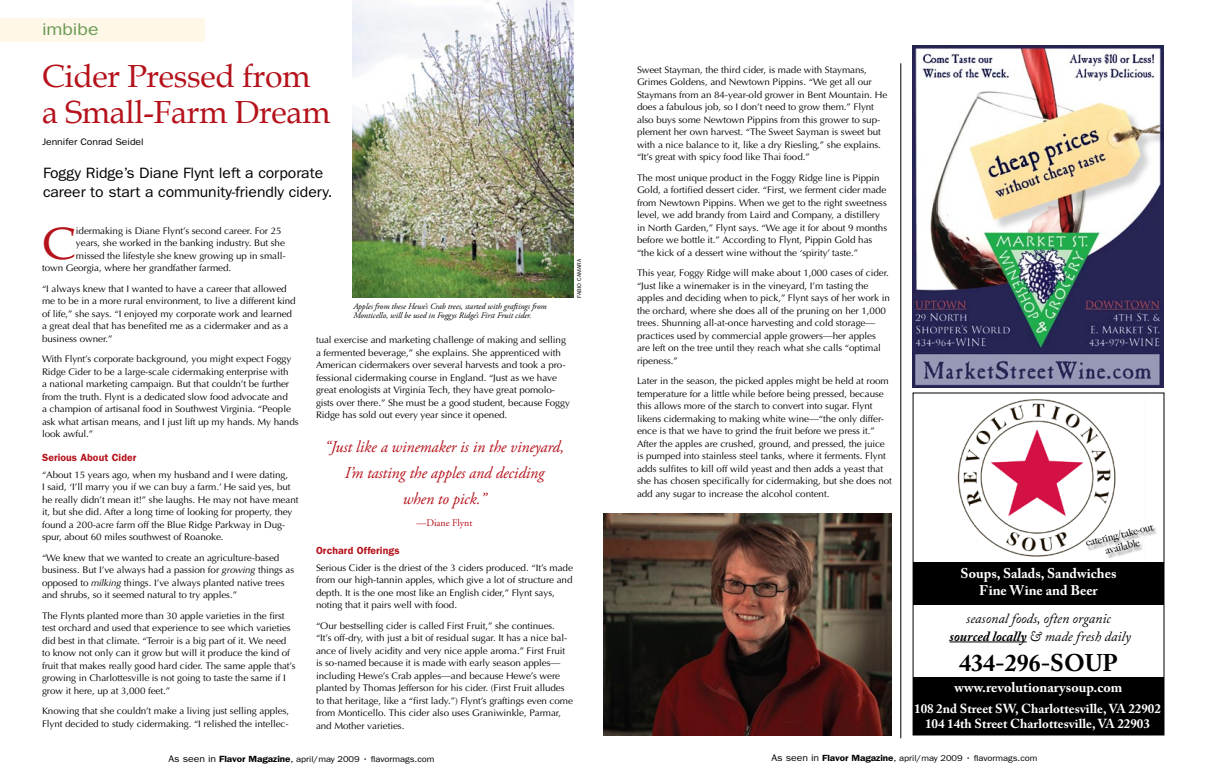
<style>
.page{position:relative;width:1206px;height:783px;background:#fff}
.page>*{position:absolute;margin:0;border:0;box-sizing:border-box;transform-origin:0 0}
.t1{font:45.3px "Book Antiqua";color:#b5121b;scale:1.04 1}
.t2{font:32px/36px "Book Antiqua";letter-spacing:-.01em;color:#b5121b}
.t3{font:700 24px "Adobe Caslon Pro";color:#000}
.t4{font:17px "ITC Franklin Gothic Std";letter-spacing:-.005em;color:#689953;scale:1.15 1}
.t5{font:italic 16.5px/26px "Adobe Garamond Pro";letter-spacing:-.005em;color:#b5121b;text-align:center}
.t6{font:15px/19px "ITC Franklin Gothic Std";letter-spacing:-.005em;color:#000;scale:1.05 1}
.t7{font:700 14px/16.8px "Adobe Caslon Pro";color:#fff;text-align:center}
.t8{font:italic 14px/18px "Adobe Caslon Pro";color:#000;text-align:center}
.t9{font:700 13px/15.6px "Adobe Caslon Pro";color:#fff;text-align:center}
.t10{font:600 10.4px "Franklin Gothic";letter-spacing:.01em;color:#b5121b}
.t11{font:10.2px "Adobe Garamond";color:#b5121b}
.t12{font:500 10px/12px "Big Caslon";color:#000;text-align:center}
.t13{font:9.5px/12.5px "Optima";letter-spacing:-.01em;color:#000;scale:1.04 1}
.t14{font:9.5px "ITC Franklin Gothic Std";letter-spacing:-.005em;color:#000;scale:1.1 1}
.t15{font:italic 8.5px/9px "Adobe Garamond Pro";letter-spacing:-.005em;color:#000}
.t16{font:8.5px "ITC Franklin Gothic Std";letter-spacing:-.005em;color:#000;scale:1.1 1}
.t17{font:5.6px "ITC Franklin Gothic Std";letter-spacing:-.005em;color:#000}
.s1{font-style:italic}
.s2{font-weight:700}
.s3{font-size:9.5px}
.s4{font-family:"Franklin Gothic";font-weight:600;font-size:9px}
.s5{font-size:9px}
</style>
<div class="page">
<img style="left:353px;top:0;width:220px;height:298px">
<div style="left:0;top:18px;width:204px;height:24px;background:#fff7e7"></div>
<hr style="left:901px;top:63px;width:1px;height:675px;background:#000">
<img style="left:957px;top:399px;width:159px;height:158px">
<div style="left:913px;top:678px;width:251px;height:57px;background:#000"></div>
<div style="left:913px;top:562px;width:251px;height:42px;background:#000"></div>
<div style="left:1086px;top:526px;width:72px;height:33px;background:#000;opacity:.46"></div>
<hr style="left:950px;top:642px;width:77px;height:1px;background:#000">
<div style="left:913px;top:393px;width:251px;height:342px;border:1px solid #000"></div>
<img style="left:913px;top:46px;width:251px;height:342px">
<img style="left:603px;top:514px;width:289px;height:221px">
<h3 class="t4" style="left:42px;top:19px;width:51px">imbibe</h3>
<h2 class="t2" style="left:42px;top:58px;width:290px">Cider Pressed from a Small-Farm Dream</h2>
<p class="t14" style="left:42px;top:136px;width:94px">Jennifer Conrad Seidel</p>
<h3 class="t6" style="left:43px;top:163px;width:277px">Foggy Ridge’s Diane Flynt left a corporate career to start a community-friendly cidery.</h3>
<h1 class="t1" style="left:42px;top:212px;width:34px">C</h1>
<p class="t13" style="left:76px;top:224px;width:199px">idermaking is Diane Flynt’s second career. For 25</p>
<p class="t13" style="left:76px;top:237px;width:202px">years, she worked in the banking industry. But she</p>
<p class="t13" style="left:76px;top:249px;width:203px">missed the lifestyle she knew growing up in small-</p>
<p class="t13" style="left:42px;top:262px;width:183px">town Georgia, where her grandfather farmed.</p>
<p class="t13" style="left:42px;top:282px;width:246px">“I always knew that I wanted to have a career that allowed me to be in a more rural environment, to live a different kind of life,” she says. “I enjoyed my corporate work and learned a great deal that has benefited me as a cidermaker and as a business owner.”</p>
<p class="t13" style="left:42px;top:353px;width:248px">With Flynt’s corporate background, you might expect Foggy Ridge Cider to be a large-scale cidermaking enterprise with<br>a national marketing campaign. But that couldn’t be further from the truth. Flynt is a dedicated slow food advocate and<br>a champion of artisanal food in Southwest Virginia. “People ask what artisan means, and I just lift up my hands. My hands look awful.”</p>
<p class="t10" style="left:42px;top:451px;width:96px">Serious About Cider</p>
<p class="t13" style="left:42px;top:468px;width:248px">“About 15 years ago, when my husband and I were dating,<br>I said, ‘I’ll marry you if we can buy a farm.’ He said yes, but he really didn’t mean it!” she laughs. He may not have meant it, but she did. After a long time of looking for property, they found a 200-acre farm off the Blue Ridge Parkway in Dug&shy;spur, about 60 miles southwest of Roanoke.</p>
<p class="t13" style="left:42px;top:551px;width:244px">“We knew that we wanted to create an agriculture-based business. But I’ve always had a passion for <span class="s1">growing</span> things as opposed to <span class="s1">milking</span> things. I’ve always planted native trees and shrubs, so it seemed natural to try apples.”</p>
<p class="t13" style="left:42px;top:609px;width:245px">The Flynts planted more than 30 apple varieties in the first test orchard and used that experience to see which varieties did best in that climate. “Terroir is a big part of it. We need to know not only can it grow but will it produce the kind of fruit that makes really good hard cider. The same apple that’s growing in Charlottesville is not going to taste the same if I grow it here, up at 3,000 feet.”</p>
<p class="t13" style="left:42px;top:705px;width:239px">Knowing that she couldn’t make a living just selling apples,<br>Flynt decided to study cidermaking. “I relished the intellec-</p>
<p class="t15" style="left:353px;top:302px;width:195px">Apples from these Hewe’s Crab trees, started with graftings from<br>Monticello, will be used in Foggys Ridge’s First Fruit cider.</p>
<p class="t17" style="left:576px;top:298px;width:40px;rotate:-90deg">fabio camara</p>
<p class="t13" style="left:316px;top:334px;width:246px">tual exercise and marketing challenge of making and selling a fermented beverage,” she explains. She apprenticed with American cidermakers over several harvests and took a pro&shy;fessional cidermaking course in England. “Just as we have great enologists at Virginia Tech, they have great pomolo&shy;gists over there.” She must be a good student, because Foggy Ridge has sold out every year since it opened.</p>
<h3 class="t5" style="left:325px;top:434px;width:241px">“Just like a winemaker is in the vineyard,<br>I’m tasting the apples and deciding<br>when to pick.”</h3>
<p class="t11" style="left:417px;top:517px;width:57px">—Diane Flynt</p>
<p class="t10" style="left:316px;top:544px;width:85px">Orchard Offerings</p>
<p class="t13" style="left:316px;top:561px;width:249px">Serious Cider is the driest of the 3 ciders produced. “It’s made from our high-tannin apples, which give a lot of structure and depth. It is the one most like an English cider,” Flynt says, noting that it pairs well with food.</p>
<p class="t13" style="left:316px;top:619px;width:249px">“Our bestselling cider is called First Fruit,” she continues. “It’s off-dry, with just a bit of residual sugar. It has a nice bal&shy;ance of lively acidity and very nice apple aroma.” First Fruit is so-named because it is made with early season apples— including Hewe’s Crab apples—and because Hewe’s were planted by Thomas Jefferson for his cider. (First Fruit alludes to that heritage, like a “first lady.”) Flynt’s graftings even come from Monticello. This cider also uses Graniwinkle, Parmar, and Mother varieties.</p>
<p class="t13" style="left:637px;top:63px;width:242px">Sweet Stayman, the third cider, is made with Staymans, Grimes Goldens, and Newtown Pippins. “We get all our Staymans from an 84-year-old grower in Bent Mountain. He does a fabulous job, so I don’t need to grow them.” Flynt also buys some Newtown Pippins from this grower to sup&shy;plement her own harvest. “The Sweet Sayman is sweet but with a nice balance to it, like a dry Riesling,” she explains. “It’s great with spicy food like Thai food.”</p>
<p class="t13" style="left:637px;top:171px;width:242px">The most unique product in the Foggy Ridge line is Pippin Gold, a fortified dessert cider. “First, we ferment cider made from Newtown Pippins. When we get to the right sweetness level, we add brandy from Laird and Company, a distillery in North Garden,” Flynt says. “We age it for about 9 months before we bottle it.” According to Flynt, Pippin Gold has “the kick of a dessert wine without the ‘spirity’ taste.”</p>
<p class="t13" style="left:637px;top:267px;width:245px">This year, Foggy Ridge will make about 1,000 cases of cider. “Just like a winemaker is in the vineyard, I’m tasting the apples and deciding when to pick,” Flynt says of her work in the orchard, where she does all of the pruning on her 1,000 trees. Shunning all-at-once harvesting and cold storage— practices used by commercial apple growers—her apples are left on the tree until they reach what she calls “optimal ripeness.”</p>
<p class="t13" style="left:637px;top:375px;width:247px">Later in the season, the picked apples might be held at room temperature for a little while before being pressed, because this allows more of the starch to convert into sugar. Flynt likens cidermaking to making white wine—“the only differ&shy;ence is that we have to grind the fruit before we press it.” After the apples are crushed, ground, and pressed, the juice is pumped into stainless steel tanks, where it ferments. Flynt adds sulfites to kill off wild yeast and then adds a yeast that she has chosen specifically for cidermaking, but she does not add any sugar to increase the alcohol content.</p>
<p class="t12" style="left:1085px;top:537px;width:71px;rotate:-14deg">catering/take-out available</p>
<h3 class="t7" style="left:961px;top:565px;width:157px">Soups, Salads, Sandwiches<br>Fine Wine and Beer</h3>
<h3 class="t8" style="left:950px;top:609px;width:183px">seasonal foods, often organic <span class="s2">sourced locally</span> &amp; made fresh daily</h3>
<h3 class="t3" style="left:959px;top:648px;width:160px">434-296-SOUP</h3>
<h3 class="t7" style="left:955px;top:679px;width:169px">www.revolutionarysoup.com</h3>
<h3 class="t9" style="left:914px;top:701px;width:248px">108 2nd Street SW, Charlottesville, VA 22902<br>104 14th Street Charlottesville, VA 22903</h3>
<p class="t16" style="left:168px;top:754px;width:243px"><span class="s3">As seen in</span> <span class="s4">Flavor Magazine</span><span class="s5">,</span> april/may 2009 • flavormags.com</p>
<p class="t16" style="left:771px;top:753px;width:243px"><span class="s3">As seen in</span> <span class="s4">Flavor Magazine</span><span class="s5">,</span> april/may 2009 • flavormags.com</p>
</div>
